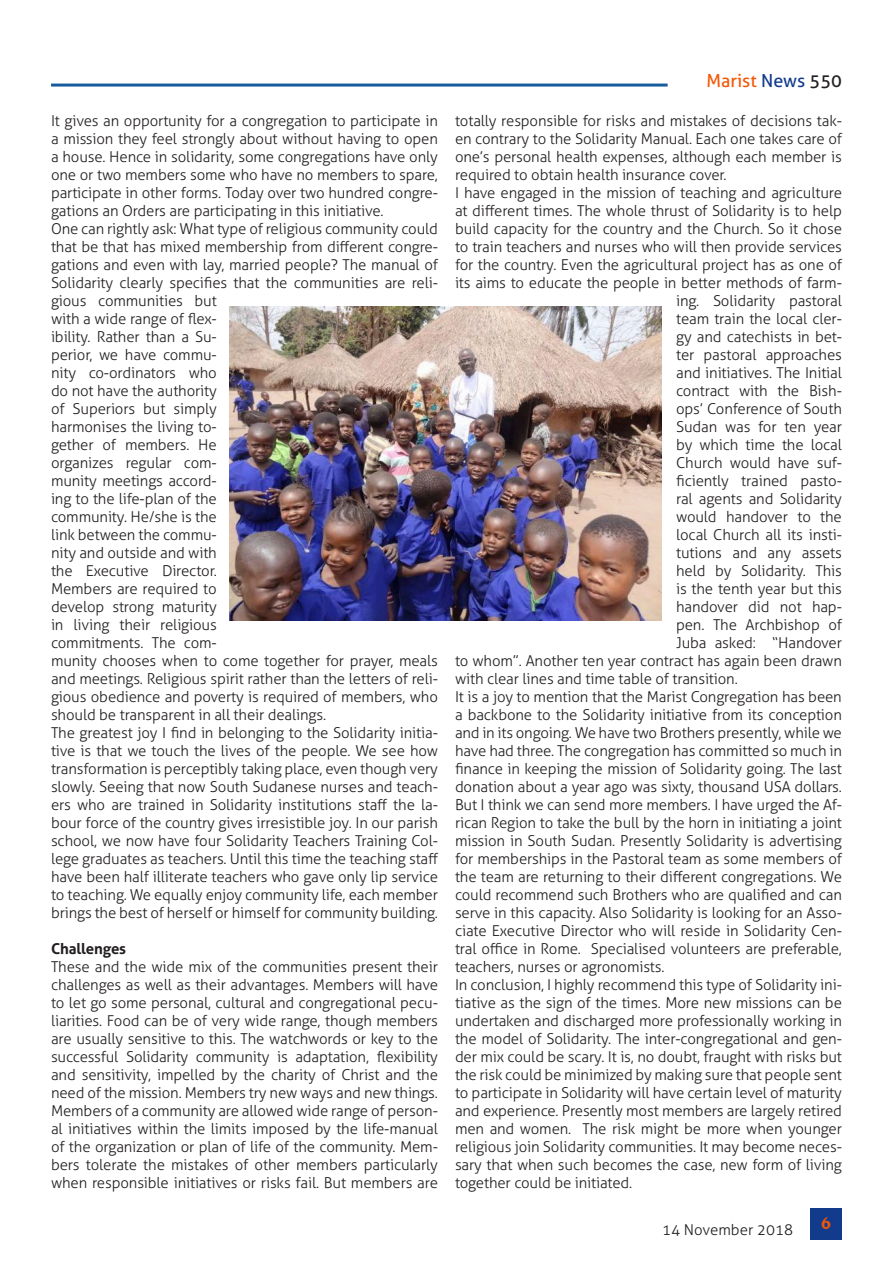
<style>
.page{position:relative;width:893px;height:1263px;background:#fff}
.page>*{position:absolute;margin:0;border:0;box-sizing:border-box;transform-origin:0 0}
.t1{font:18px "Aller";color:#f45706}
.t2{font:700 18px "Novarese IT Cby BT";color:#f45706}
.Testo_sinEspacio{font:300 15px/18px "Aller";letter-spacing:-.01em;color:#231f20;text-align:justify}
.Testo_sinEspacio-2{font:700 15px "Aller";letter-spacing:-.01em;color:#231f20}
.s1{color:#123b8b}
.s2{color:#231f20}
</style>
<div class="page">
<hr style="left:51px;top:84px;width:617px;height:3px;background:#175d9e">
<div style="left:810px;top:1208px;width:32px;height:31px;background:#123b8b"></div>
<img style="left:230px;top:306px;width:432px;height:315px">
<p class="Testo_sinEspacio" style="left:51px;top:112px;width:388px">It gives an opportunity for a congregation to participate in a mission they feel strongly about without having to open a house. Hence in solidarity, some congregations have only one or two members some who have no members to spare, participate in other forms. Today over two hundred congre&shy;gations an Orders are participating in this initiative.</p>
<p class="Testo_sinEspacio" style="left:51px;top:220px;width:388px;text-align:left">One can rightly ask: What type of religious community could that be that has mixed membership from different congre&shy;gations and even with lay, married people? The manual of Solidarity clearly specifies that the communities are reli&shy;gious communities but<br>with a wide range of flex-<br>ibility. Rather than a Su-<br>perior, we have commu-<br>nity co-ordinators who<br>do not have the authority<br>of Superiors but simply<br>harmonises the living to-<br>gether of members. He<br>organizes regular com-<br>munity meetings accord-<br>ing to the life-plan of the<br>community. He/she is the<br>link between the commu-<br>nity and outside and with<br>the Executive Director.<br>Members are required to<br>develop strong maturity<br>in living their religious<br>commitments. The com-<br>munity chooses when to come together for prayer, meals and meetings. Religious spirit rather than the letters of reli&shy;gious obedience and poverty is required of members, who should be transparent in all their dealings.</p>
<p class="Testo_sinEspacio" style="left:51px;top:724px;width:389px">The greatest joy I find in belonging to the Solidarity initia&shy;tive is that we touch the lives of the people. We see how transformation is perceptibly taking place, even though very slowly. Seeing that now South Sudanese nurses and teach&shy;ers who are trained in Solidarity institutions staff the la&shy;bour force of the country gives irresistible joy. In our parish school, we now have four Solidarity Teachers Training Col&shy;lege graduates as teachers. Until this time the teaching staff have been half illiterate teachers who gave only lip service to teaching. We equally enjoy community life, each member brings the best of herself or himself for community building.</p>
<p class="Testo_sinEspacio-2" style="left:51px;top:939px;width:77px">Challenges</p>
<p class="Testo_sinEspacio" style="left:51px;top:958px;width:388px">These and the wide mix of the communities present their challenges as well as their advantages. Members will have to let go some personal, cultural and congregational pecu&shy;liarities. Food can be of very wide range, though members are usually sensitive to this. The watchwords or key to the successful Solidarity community is adaptation, flexibility and sensitivity, impelled by the charity of Christ and the need of the mission. Members try new ways and new things.<br>Members of a community are allowed wide range of person&shy;al initiatives within the limits imposed by the life-manual of the organization or plan of life of the community. Mem&shy;bers tolerate the mistakes of other members particularly when responsible initiatives or risks fail. But members are</p>
<p class="t1" style="left:706px;top:69px;width:137px">Marist <span class="s1">News</span> <span class="s2">550</span></p>
<p class="Testo_sinEspacio" style="left:455px;top:112px;width:388px">totally responsible for risks and mistakes of decisions tak&shy;en contrary to the Solidarity Manual. Each one takes care of one’s personal health expenses, although each member is required to obtain health insurance cover.</p>
<p class="Testo_sinEspacio" style="left:455px;top:184px;width:388px">I have engaged in the mission of teaching and agriculture</p>
<p class="Testo_sinEspacio" style="left:455px;top:202px;width:388px">at different times. The whole thrust of Solidarity is to help</p>
<p class="Testo_sinEspacio" style="left:455px;top:220px;width:388px">build capacity for the country and the Church. So it chose</p>
<p class="Testo_sinEspacio" style="left:455px;top:238px;width:388px">to train teachers and nurses who will then provide services</p>
<p class="Testo_sinEspacio" style="left:455px;top:256px;width:388px">for the country. Even the agricultural project has as one of</p>
<p class="Testo_sinEspacio" style="left:455px;top:274px;width:388px">its aims to educate the people in better methods of farm-</p>
<p class="Testo_sinEspacio" style="left:676px;top:292px;width:167px">ing. Solidarity pastoral</p>
<p class="Testo_sinEspacio" style="left:676px;top:310px;width:167px">team train the local cler-</p>
<p class="Testo_sinEspacio" style="left:676px;top:328px;width:167px">gy and catechists in bet-</p>
<p class="Testo_sinEspacio" style="left:676px;top:346px;width:167px">ter pastoral approaches</p>
<p class="Testo_sinEspacio" style="left:676px;top:364px;width:167px">and initiatives. The Initial</p>
<p class="Testo_sinEspacio" style="left:676px;top:382px;width:167px">contract with the Bish-</p>
<p class="Testo_sinEspacio" style="left:676px;top:400px;width:167px">ops’ Conference of South</p>
<p class="Testo_sinEspacio" style="left:676px;top:418px;width:167px">Sudan was for ten year</p>
<p class="Testo_sinEspacio" style="left:676px;top:436px;width:167px">by which time the local</p>
<p class="Testo_sinEspacio" style="left:676px;top:454px;width:167px">Church would have suf-</p>
<p class="Testo_sinEspacio" style="left:676px;top:472px;width:167px">ficiently trained pasto-</p>
<p class="Testo_sinEspacio" style="left:676px;top:490px;width:167px">ral agents and Solidarity</p>
<p class="Testo_sinEspacio" style="left:676px;top:508px;width:167px">would handover to the</p>
<p class="Testo_sinEspacio" style="left:676px;top:526px;width:167px">local Church all its insti-</p>
<p class="Testo_sinEspacio" style="left:676px;top:544px;width:167px">tutions and any assets</p>
<p class="Testo_sinEspacio" style="left:676px;top:562px;width:167px">held by Solidarity. This</p>
<p class="Testo_sinEspacio" style="left:676px;top:580px;width:167px">is the tenth year but this</p>
<p class="Testo_sinEspacio" style="left:676px;top:598px;width:167px">handover did not hap-</p>
<p class="Testo_sinEspacio" style="left:676px;top:616px;width:167px">pen. The Archbishop of</p>
<p class="Testo_sinEspacio" style="left:676px;top:634px;width:167px">Juba asked: “Handover</p>
<p class="Testo_sinEspacio" style="left:455px;top:652px;width:388px">to whom”. Another ten year contract has again been drawn</p>
<p class="Testo_sinEspacio" style="left:455px;top:670px;width:284px">with clear lines and time table of transition.</p>
<p class="Testo_sinEspacio" style="left:455px;top:688px;width:388px">It is a joy to mention that the Marist Congregation has been a backbone to the Solidarity initiative from its conception and in its ongoing. We have two Brothers presently, while we have had three. The congregation has committed so much in finance in keeping the mission of Solidarity going. The last donation about a year ago was sixty, thousand USA dollars.<br>But I think we can send more members. I have urged the Af&shy;rican Region to take the bull by the horn in initiating a joint mission in South Sudan. Presently Solidarity is advertising for memberships in the Pastoral team as some members of the team are returning to their different congregations. We could recommend such Brothers who are qualified and can serve in this capacity. Also Solidarity is looking for an Asso&shy;ciate Executive Director who will reside in Solidarity Cen&shy;tral office in Rome. Specialised volunteers are preferable, teachers, nurses or agronomists.</p>
<p class="Testo_sinEspacio" style="left:455px;top:976px;width:388px">In conclusion, I highly recommend this type of Solidarity ini&shy;tiative as the sign of the times. More new missions can be undertaken and discharged more professionally working in the model of Solidarity. The inter-congregational and gen&shy;der mix could be scary. It is, no doubt, fraught with risks but the risk could be minimized by making sure that people sent to participate in Solidarity will have certain level of maturity and experience. Presently most members are largely retired men and women. The risk might be more when younger religious join Solidarity communities. It may become neces&shy;sary that when such becomes the case, new form of living together could be initiated.</p>
<p class="Testo_sinEspacio" style="left:662px;top:1220px;width:132px">14 November 2018</p>
<p class="t2" style="left:821px;top:1212px;width:12px">6</p>
</div>
